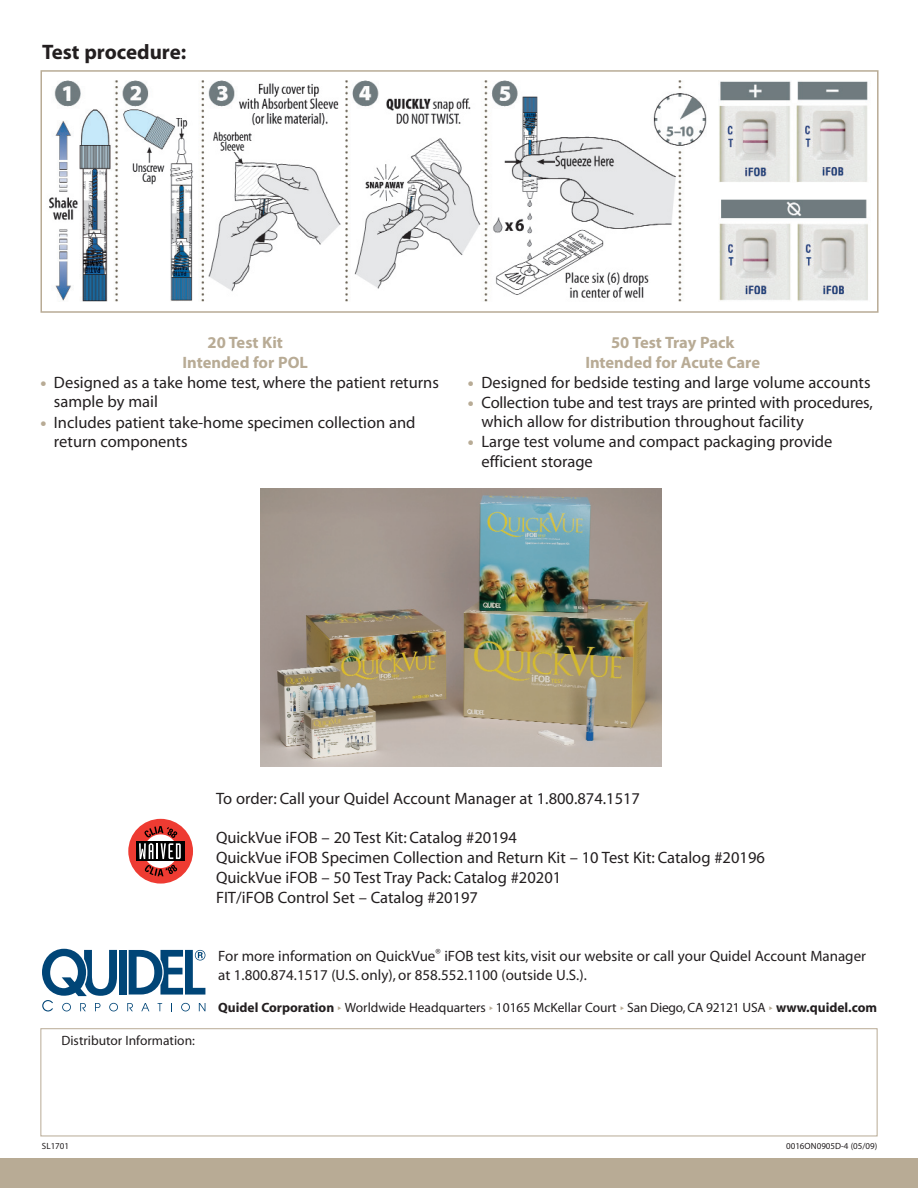
<style>
.page{position:relative;width:918px;height:1188px;background:#fff}
.page>*{position:absolute;margin:0;border:0;box-sizing:border-box;transform-origin:0 0}
.t1{font:700 21px "Myriad Pro";color:#231f20}
.t2{font:16.5px/19.2px "Myriad";color:#231f20}
.t3{font:700 16.5px/19.8px "Myriad Pro";color:#b8ab95;text-align:center}
.t4{font:15px/19.5px "Myriad";color:#231f20}
.t5{font:13.5px "Myriad";color:#231f20}
.t6{font:9px "Myriad";color:#231f20}
.s1{font-family:"Myriad Pro";font-weight:900;color:#b8ab95}
.s2{font-weight:700}
.s3{font-family:"Arquitectura";color:#b8ab95}
</style>
<div class="page">
<div style="left:40px;top:1028px;width:838px;height:108px;border:1px solid #b8ab95"></div>
<div style="left:0;top:1158px;width:918px;height:30px;background:#b8ab95"></div>
<svg style="left:127px;top:1003px;width:6px;height:8px"></svg>
<svg style="left:141px;top:1003px;width:8px;height:8px"></svg>
<svg style="left:158px;top:1003px;width:4px;height:8px"></svg>
<svg style="left:181px;top:1003px;width:9px;height:8px"></svg>
<svg style="left:199px;top:1003px;width:6px;height:8px"></svg>
<div style="left:119px;top:950px;width:8px;height:45px;background:#004577"></div>
<svg style="left:42px;top:949px;width:76px;height:63px"></svg>
<svg style="left:129px;top:950px;width:76px;height:45px"></svg>
<svg style="left:128px;top:818px;width:65px;height:66px"></svg>
<img style="left:49px;top:80px;width:819px;height:222px">
<div style="left:40px;top:70px;width:839px;height:243px;border:2px solid #b8ab95"></div>
<img style="left:261px;top:489px;width:400px;height:277px">
<p class="t1" style="left:42px;top:44px;width:146px">Test procedure:</p>
<p class="t3" style="left:183px;top:334px;width:127px">20 Test Kit<br>Intended for POL</p>
<p class="t2" style="left:54px;top:374px;width:386px;text-indent:-14px"><span class="s1">•</span> Designed as a take home test, where the patient returns sample by mail</p>
<p class="t2" style="left:54px;top:414px;width:363px;text-indent:-14px"><span class="s1">•</span> Includes patient take-home specimen collection and return components</p>
<p class="t3" style="left:585px;top:334px;width:176px">50 Test Tray Pack<br>Intended for Acute Care</p>
<p class="t2" style="left:468px;top:374px;width:404px"><span class="s1">•</span> Designed for bedside testing and large volume accounts</p>
<p class="t2" style="left:482px;top:394px;width:393px;text-indent:-14px"><span class="s1">•</span> Collection tube and test trays are printed with procedures, which allow for distribution throughout facility</p>
<p class="t2" style="left:482px;top:434px;width:353px;text-indent:-14px"><span class="s1">•</span> Large test volume and compact packaging provide efficient storage</p>
<p class="t2" style="left:216px;top:790px;width:426px">To order: Call your Quidel Account Manager at 1.800.874.1517</p>
<p class="t2" style="left:216px;top:829px;width:550px;line-height:19.8px">QuickVue iFOB – 20 Test Kit: Catalog #20194<br>QuickVue iFOB Specimen Collection and Return Kit – 10 Test Kit: Catalog #20196<br>QuickVue iFOB – 50 Test Tray Pack: Catalog #20201<br>FIT/iFOB Control Set – Catalog #20197</p>
<p class="t5" style="left:62px;top:1035px;width:135px">Distributor Information:</p>
<p class="t4" style="left:218px;top:947px;width:649px">For more information on QuickVue<sup>®</sup> iFOB test kits, visit our website or call your Quidel Account Manager at 1.800.874.1517 (U.S. only), or 858.552.1100 (outside U.S.).</p>
<p class="t5" style="left:218px;top:1002px;width:660px"><span class="s2">Quidel Corporation</span> <span class="s3">•</span> Worldwide Headquarters <span class="s3">•</span> 10165 McKellar Court <span class="s3">•</span> San Diego, CA 92121 USA <span class="s3">•</span> <span class="s2">www.quidel.com</span></p>
<p class="t6" style="left:42px;top:1143px;width:29px">SL1701</p>
<p class="t6" style="left:786px;top:1143px;width:93px">0016ON0905D-4 (05/09)</p>
</div>
